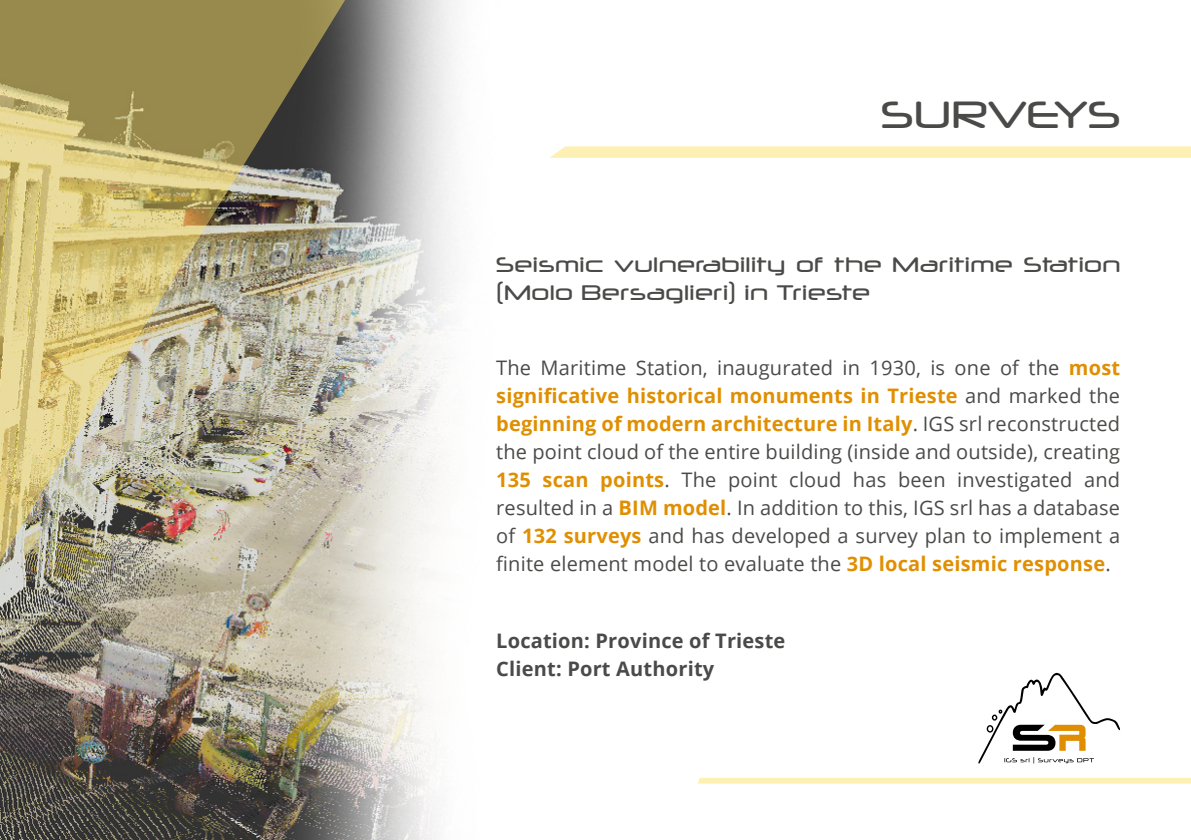
<style>
.page{position:relative;width:1191px;height:840px;background:#fff}
.page>*{position:absolute;margin:0;border:0;box-sizing:border-box;transform-origin:0 0}
.t1{font:36px "Neuropol";letter-spacing:.015em;color:#4a4a49}
.t2{font:20px/28px "Open Sans";letter-spacing:.01em;color:#4a4a49;text-align:justify}
.t3{font:20px/28px "Neuropol";letter-spacing:.05em;color:#4a4a49}
.t4{font:700 20px/28px "Open Sans";letter-spacing:.01em;color:#4a4a49}
.s1{font-weight:700;color:#e08f02}
</style>
<div class="page">
<img style="left:355px;top:0;width:102px;height:839px">
<img style="left:0;top:0;width:355px;height:839px">
<svg style="left:698px;top:777px;width:493px;height:6px"></svg>
<svg style="left:550px;top:146px;width:641px;height:12px;background:#fef0b7"></svg>
<svg style="left:978px;top:672px;width:142px;height:91px"></svg>
<h1 class="t1" style="left:881px;top:92px;width:241px">SURVEYS</h1>
<p class="t3" style="left:496px;top:250px;width:625px">Seismic vulnerability of the Maritime Station (Molo Bersaglieri) in Trieste</p>
<p class="t2" style="left:496px;top:353px;width:625px">The Maritime Station, inaugurated in 1930, is one of the <span class="s1">most significative historical monuments in Trieste</span> and marked the <span class="s1">beginning of modern architecture in Italy</span>. IGS srl reconstructed the point cloud of the entire building (inside and outside), creating <span class="s1">135 scan points</span>. The point cloud has been investigated and resulted in a <span class="s1">BIM model</span>. In addition to this, IGS srl has a database of <span class="s1">132 surveys</span> and has developed a survey plan to implement a finite element model to evaluate the <span class="s1">3D local seismic response</span>.</p>
<p class="t4" style="left:496px;top:625px;width:291px">Location: Province of Trieste<br>Client: Port Authority</p>
</div>
